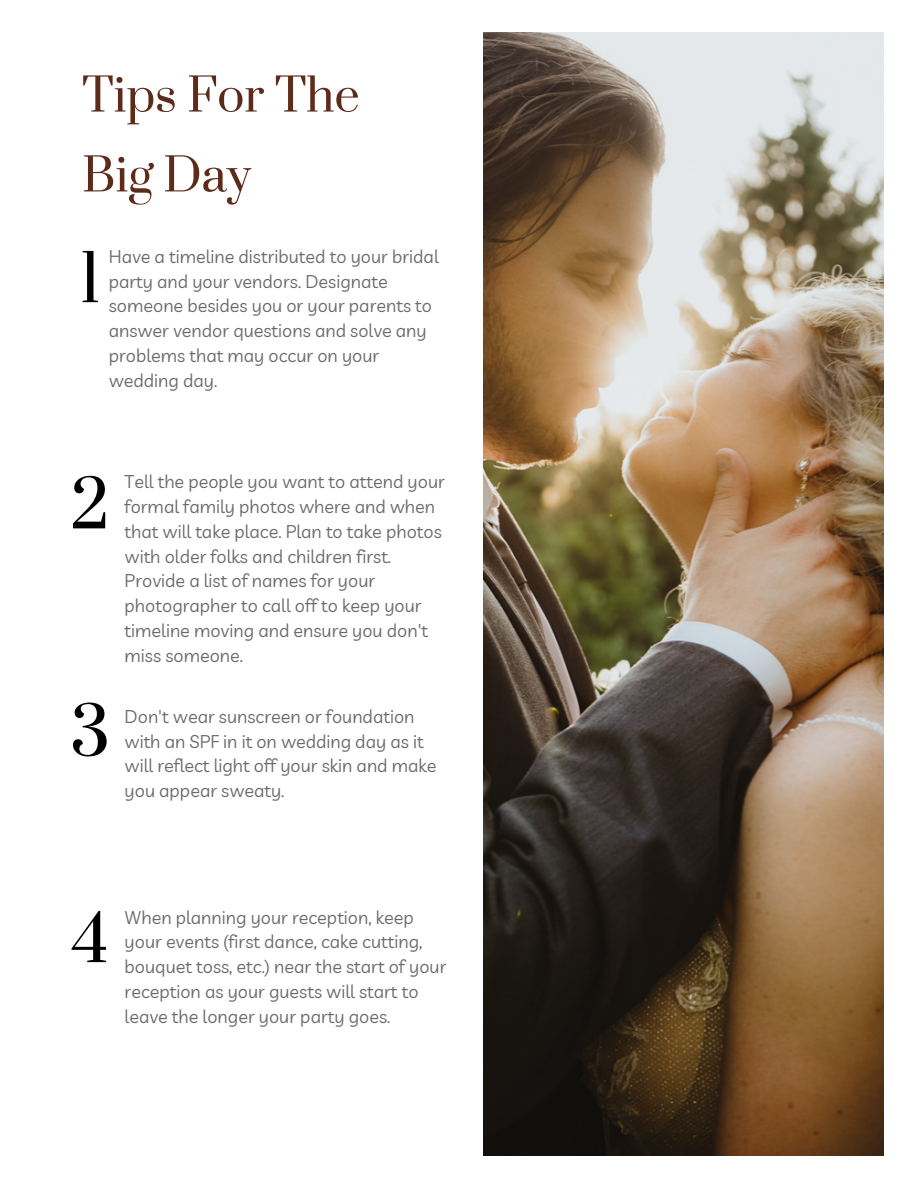
<style>
.page{position:relative;width:918px;height:1188px;background:#fff}
.page>*{position:absolute;margin:0;border:0;box-sizing:border-box;transform-origin:0 0}
.t1{font:81px "Suranna";color:#000}
.t2{font:57.15px "Suranna";color:#5d2b19}
.t3{font:18px/24.8px "Livvic";color:#6b6b6b}
</style>
<div class="page">
<img style="left:484px;top:32px;width:399px;height:1123px">
<p class="t2" style="left:82px;top:58px;width:279px">Tips For The</p>
<p class="t2" style="left:82px;top:138px;width:170px">Big Day</p>
<p class="t1" style="left:79px;top:227px;width:23px">1</p>
<p class="t3" style="left:109px;top:244px;width:332px">Have a timeline distributed to your bridal party and your vendors. Designate someone besides you or your parents to answer vendor questions and solve any problems that may occur on your wedding day.</p>
<p class="t1" style="left:71px;top:453px;width:40px">2</p>
<p class="t1" style="left:70px;top:680px;width:41px">3</p>
<p class="t3" style="left:125px;top:469px;width:322px">Tell the people you want to attend your formal family photos where and when that will take place. Plan to take photos with older folks and children first.<br>Provide a list of names for your photographer to call off to keep your timeline moving and ensure you don't miss someone.</p>
<p class="t3" style="left:125px;top:704px;width:313px">Don't wear sunscreen or foundation with an SPF in it on wedding day as it will reflect light off your skin and make you appear sweaty.</p>
<p class="t1" style="left:72px;top:887px;width:39px">4</p>
<p class="t3" style="left:125px;top:904px;width:323px">When planning your reception, keep your events (first dance, cake cutting, bouquet toss, etc.) near the start of your reception as your guests will start to leave the longer your party goes.</p>
</div>
